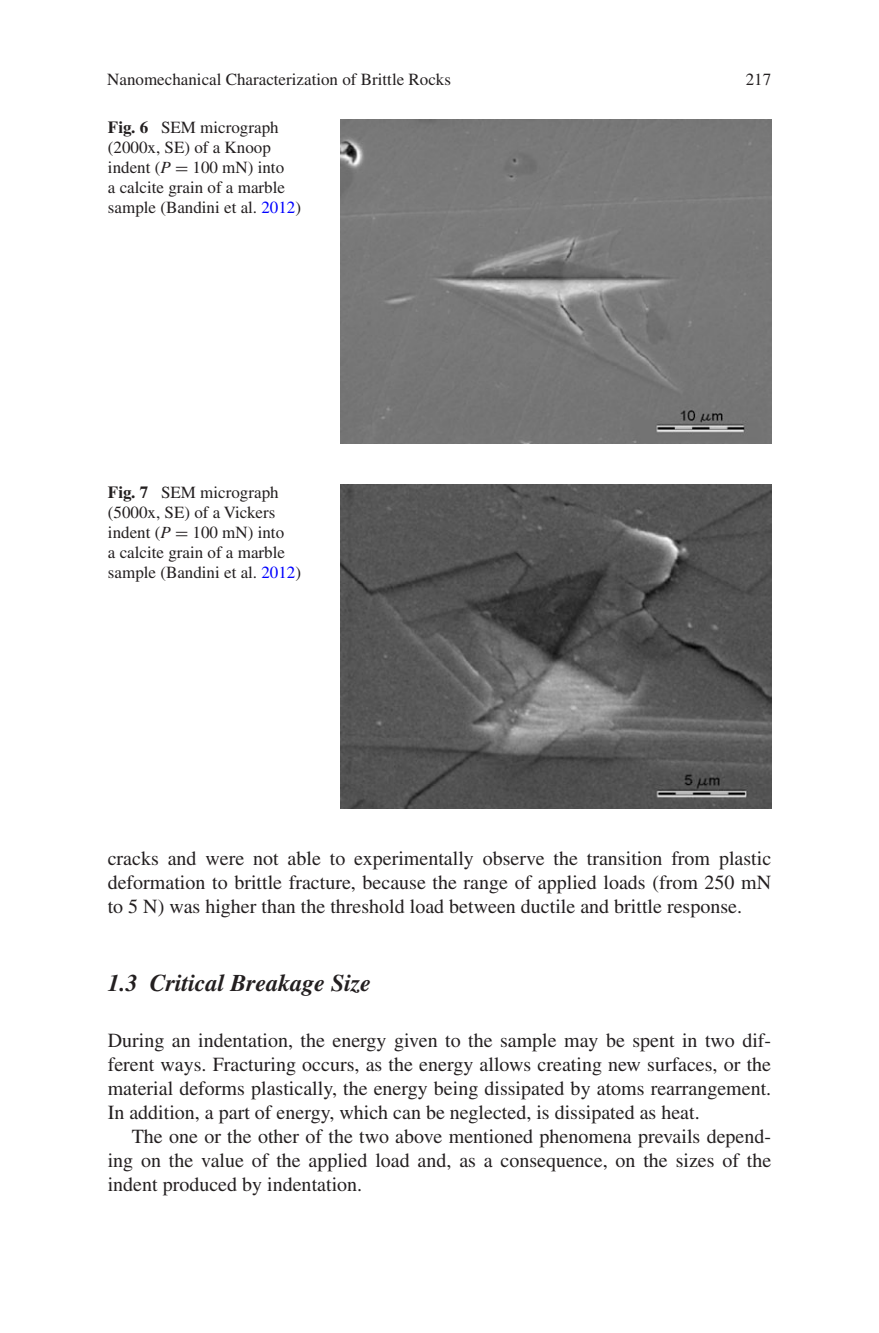
<style>
.page{position:relative;width:879px;height:1333px;background:#fff}
.page>*{position:absolute;margin:0;border:0;box-sizing:border-box;transform-origin:0 0}
.t1{font:italic 700 24px "Times";color:#231f20}
.t2{font:20px/24px "Times";color:#231f20;text-align:justify}
.t3{font:17px/20px "Times";color:#231f20}
.s1{font-weight:700}
.s2{font-style:italic}
.s3{font-family:"MTSY"}
.s4{color:#00f}
</style>
<div class="page">
<img style="left:340px;top:120px;width:431px;height:323px">
<img style="left:340px;top:484px;width:431px;height:324px">
<p class="t3" style="left:107px;top:69px;width:345px">Nanomechanical Characterization of Brittle Rocks</p>
<p class="t3" style="left:746px;top:69px;width:27px">217</p>
<p class="t3" style="left:108px;top:117px;width:195px"><span class="s1">Fig. 6</span> SEM micrograph (2000x, SE) of a Knoop indent (<span class="s2">P</span> <span class="s3">=</span> 100 mN) into<br>a calcite grain of a marble sample (Bandini et al. <span class="s4">2012</span>)</p>
<p class="t3" style="left:108px;top:481px;width:195px"><span class="s1">Fig. 7</span> SEM micrograph (5000x, SE) of a Vickers indent (<span class="s2">P</span> <span class="s3">=</span> 100 mN) into<br>a calcite grain of a marble sample (Bandini et al. <span class="s4">2012</span>)</p>
<p class="t2" style="left:108px;top:846px;width:665px">cracks and were not able to experimentally observe the transition from plastic deformation to brittle fracture, because the range of applied loads (from 250 mN to 5 N) was higher than the threshold load between ductile and brittle response.</p>
<p class="t1" style="left:108px;top:969px;width:265px">1.3 Critical Breakage Size</p>
<p class="t2" style="left:108px;top:1028px;width:665px">During an indentation, the energy given to the sample may be spent in two dif&shy;ferent ways. Fracturing occurs, as the energy allows creating new surfaces, or the material deforms plastically, the energy being dissipated by atoms rearrangement.<br>In addition, a part of energy, which can be neglected, is dissipated as heat.</p>
<p class="t2" style="left:108px;top:1124px;width:665px;text-indent:24px">The one or the other of the two above mentioned phenomena prevails depend&shy;ing on the value of the applied load and, as a consequence, on the sizes of the indent produced by indentation.</p>
</div>
